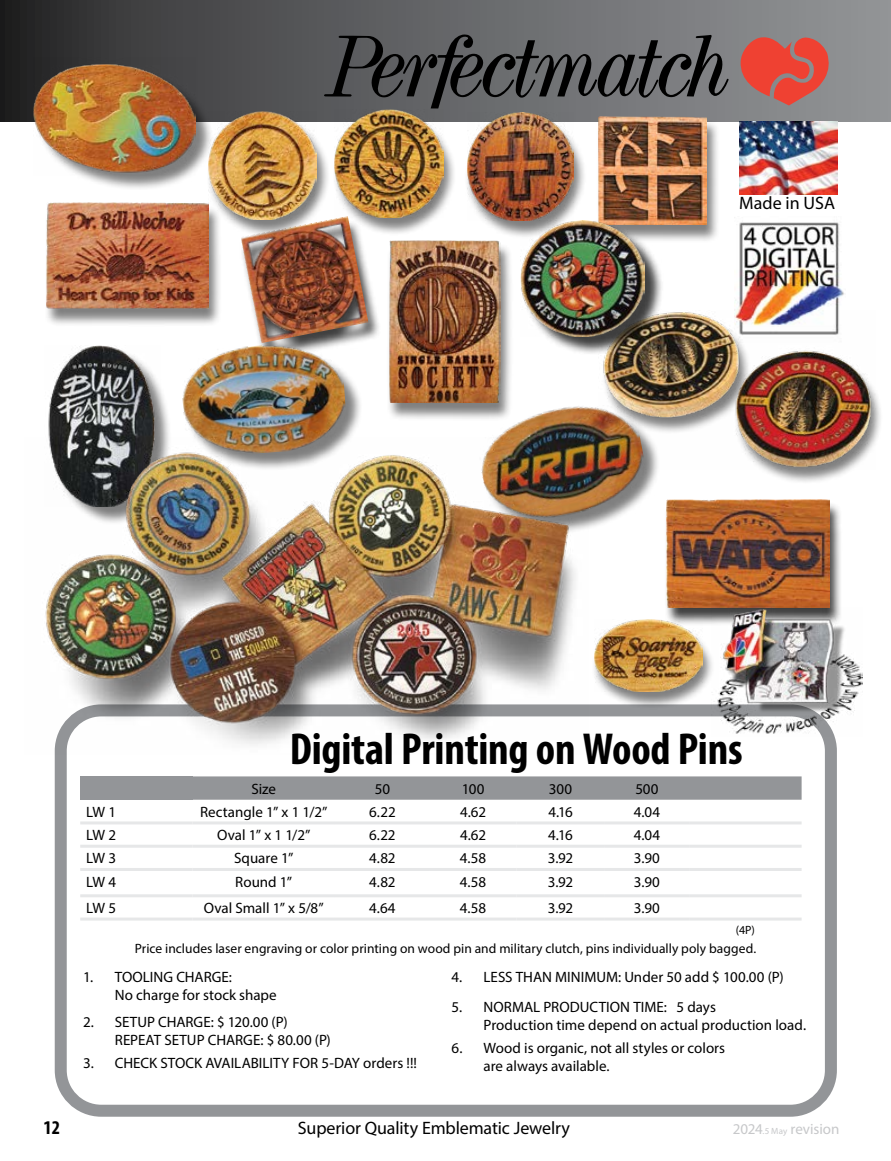
<style>
.page{position:relative;width:891px;height:1161px;background:#fff}
.page>*{position:absolute;margin:0;border:0;box-sizing:border-box;transform-origin:0 0}
.t1{font:700 condensed 45px "Myriad Pro";letter-spacing:-.005em;color:#000}
.t2{font:700 condensed 19.5px "Myriad Pro";color:#000}
.t3{font:18px "Myriad Pro";letter-spacing:-.005em;color:#000}
.t4{font:15px/18px "Myriad Pro";color:#000}
.t5{font:15px "Myriad Pro";letter-spacing:-.005em;color:#c7c8ca}
.t6{font:13.5px "Myriad Pro";letter-spacing:.005em;color:#000}
.t7{font:12px "Myriad Pro";color:#000}
.s1{font-size:9px}
</style>
<div class="page">
<svg style="left:0;top:0;width:891px;height:122px"></svg>
<img style="left:734px;top:222px;width:110px;height:88px">
<img style="left:496px;top:406px;width:157px;height:122px">
<div style="left:51px;top:348px;width:121px;height:176px;background:#000;opacity:.5"></div>
<img style="left:48px;top:346px;width:112px;height:92px">
<svg style="left:740px;top:35px;width:90px;height:71px"></svg>
<svg style="left:323px;top:35px;width:406px;height:74px"></svg>
<div style="left:80px;top:776px;width:113px;height:24px;background:#939598"></div>
<svg style="left:193px;top:776px;width:609px;height:24px"></svg>
<hr style="left:80px;top:821px;width:113px;height:3px;background:#e6e7e8">
<hr style="left:193px;top:821px;width:142px;height:3px;background:#e6e7e8">
<hr style="left:335px;top:821px;width:95px;height:3px;background:#e6e7e8">
<hr style="left:430px;top:821px;width:86px;height:3px;background:#e6e7e8">
<hr style="left:516px;top:821px;width:89px;height:3px;background:#e6e7e8">
<hr style="left:605px;top:821px;width:84px;height:3px;background:#e6e7e8">
<hr style="left:689px;top:821px;width:113px;height:3px;background:#e6e7e8">
<hr style="left:80px;top:845px;width:113px;height:3px;background:#e6e7e8">
<hr style="left:193px;top:845px;width:142px;height:3px;background:#e6e7e8">
<hr style="left:335px;top:845px;width:95px;height:3px;background:#e6e7e8">
<hr style="left:430px;top:845px;width:86px;height:3px;background:#e6e7e8">
<hr style="left:516px;top:845px;width:89px;height:3px;background:#e6e7e8">
<hr style="left:605px;top:845px;width:84px;height:3px;background:#e6e7e8">
<hr style="left:689px;top:845px;width:113px;height:3px;background:#e6e7e8">
<hr style="left:80px;top:868px;width:113px;height:3px;background:#e6e7e8">
<hr style="left:193px;top:868px;width:142px;height:3px;background:#e6e7e8">
<hr style="left:335px;top:868px;width:95px;height:3px;background:#e6e7e8">
<hr style="left:430px;top:868px;width:86px;height:3px;background:#e6e7e8">
<hr style="left:516px;top:868px;width:89px;height:3px;background:#e6e7e8">
<hr style="left:605px;top:868px;width:84px;height:3px;background:#e6e7e8">
<hr style="left:689px;top:868px;width:113px;height:3px;background:#e6e7e8">
<hr style="left:80px;top:894px;width:113px;height:3px;background:#e6e7e8">
<hr style="left:193px;top:894px;width:142px;height:3px;background:#e6e7e8">
<hr style="left:335px;top:894px;width:95px;height:3px;background:#e6e7e8">
<hr style="left:430px;top:894px;width:86px;height:3px;background:#e6e7e8">
<hr style="left:516px;top:894px;width:89px;height:3px;background:#e6e7e8">
<hr style="left:605px;top:894px;width:84px;height:3px;background:#e6e7e8">
<hr style="left:689px;top:894px;width:113px;height:3px;background:#e6e7e8">
<hr style="left:80px;top:918px;width:113px;height:3px;background:#e6e7e8">
<hr style="left:193px;top:918px;width:142px;height:3px;background:#e6e7e8">
<hr style="left:335px;top:918px;width:95px;height:3px;background:#e6e7e8">
<hr style="left:430px;top:918px;width:86px;height:3px;background:#e6e7e8">
<hr style="left:516px;top:918px;width:89px;height:3px;background:#e6e7e8">
<hr style="left:605px;top:918px;width:84px;height:3px;background:#e6e7e8">
<hr style="left:689px;top:918px;width:113px;height:3px;background:#e6e7e8">
<div style="left:55px;top:704px;width:782px;height:413px;border:12px solid #939598;border-radius:41px"></div>
<div style="left:664px;top:502px;width:179px;height:124px;background:#000;opacity:.75"></div>
<img style="left:667px;top:499px;width:162px;height:108px">
<div style="left:464px;top:115px;width:123px;height:124px;background:#000;opacity:.5"></div>
<img style="left:467px;top:112px;width:107px;height:108px">
<div style="left:332px;top:112px;width:125px;height:124px;background:#000;opacity:.5"></div>
<img style="left:335px;top:110px;width:109px;height:108px">
<div style="left:239px;top:220px;width:142px;height:141px;background:#000;opacity:.75"></div>
<img style="left:241px;top:216px;width:127px;height:127px">
<div style="left:206px;top:114px;width:125px;height:123px;background:#000;opacity:.5"></div>
<img style="left:209px;top:111px;width:108px;height:108px">
<div style="left:386px;top:243px;width:127px;height:177px;background:#000;opacity:.5"></div>
<img style="left:389px;top:240px;width:112px;height:162px">
<div style="left:44px;top:205px;width:177px;height:122px;background:#000;opacity:.5"></div>
<img style="left:47px;top:203px;width:162px;height:105px">
<div style="left:591px;top:622px;width:124px;height:88px;background:#000;opacity:.5"></div>
<img style="left:594px;top:620px;width:108px;height:71px">
<img style="left:739px;top:121px;width:98px;height:74px">
<div style="left:601px;top:314px;width:282px;height:170px;background:#000;opacity:.5"></div>
<img style="left:599px;top:310px;width:276px;height:159px">
<img style="left:711px;top:607px;width:152px;height:130px">
<div style="left:596px;top:119px;width:124px;height:124px;background:#000;opacity:.5"></div>
<img style="left:599px;top:116px;width:108px;height:108px">
<img style="left:45px;top:438px;width:543px;height:317px">
<div style="left:523px;top:223px;width:140px;height:132px;background:#000;opacity:.75"></div>
<img style="left:521px;top:220px;width:124px;height:116px">
<div style="left:185px;top:348px;width:178px;height:123px;background:#000;opacity:.5"></div>
<img style="left:179px;top:340px;width:169px;height:118px">
<div style="left:36px;top:66px;width:177px;height:124px;background:#000;opacity:.5"></div>
<img style="left:34px;top:57px;width:162px;height:119px">
<p class="t3" style="left:739px;top:192px;width:97px">Made in USA</p>
<h1 class="t1" style="left:290px;top:721px;width:454px">Digital Printing on Wood Pins</h1>
<p class="t4" style="left:251px;top:779px;width:26px">Size</p>
<p class="t4" style="left:375px;top:779px;width:17px">50</p>
<p class="t4" style="left:462px;top:779px;width:24px">100</p>
<p class="t4" style="left:549px;top:779px;width:25px">300</p>
<p class="t4" style="left:635px;top:779px;width:25px">500</p>
<p class="t4" style="left:86px;top:803px;width:31px">LW 1</p>
<p class="t4" style="left:200px;top:803px;width:129px">Rectangle 1” x 1 1/2”</p>
<p class="t4" style="left:369px;top:803px;width:28px">6.22</p>
<p class="t4" style="left:460px;top:803px;width:27px">4.62</p>
<p class="t4" style="left:548px;top:803px;width:26px">4.16</p>
<p class="t4" style="left:634px;top:803px;width:28px">4.04</p>
<p class="t4" style="left:86px;top:826px;width:31px">LW 2</p>
<p class="t4" style="left:217px;top:826px;width:95px">Oval 1” x 1 1/2”</p>
<p class="t4" style="left:369px;top:826px;width:28px">6.22</p>
<p class="t4" style="left:460px;top:826px;width:27px">4.62</p>
<p class="t4" style="left:548px;top:826px;width:26px">4.16</p>
<p class="t4" style="left:634px;top:826px;width:28px">4.04</p>
<p class="t4" style="left:86px;top:849px;width:31px">LW 3</p>
<p class="t4" style="left:234px;top:849px;width:61px">Square 1”</p>
<p class="t4" style="left:369px;top:849px;width:28px">4.82</p>
<p class="t4" style="left:460px;top:849px;width:28px">4.58</p>
<p class="t4" style="left:548px;top:849px;width:27px">3.92</p>
<p class="t4" style="left:634px;top:849px;width:27px">3.90</p>
<p class="t4" style="left:86px;top:872px;width:31px">LW 4</p>
<p class="t4" style="left:235px;top:872px;width:58px">Round 1”</p>
<p class="t4" style="left:369px;top:872px;width:28px">4.82</p>
<p class="t4" style="left:460px;top:872px;width:28px">4.58</p>
<p class="t4" style="left:548px;top:872px;width:27px">3.92</p>
<p class="t4" style="left:634px;top:872px;width:27px">3.90</p>
<p class="t4" style="left:86px;top:899px;width:31px">LW 5</p>
<p class="t4" style="left:204px;top:899px;width:121px">Oval Small 1” x 5/8”</p>
<p class="t4" style="left:369px;top:899px;width:28px">4.64</p>
<p class="t4" style="left:460px;top:899px;width:28px">4.58</p>
<p class="t4" style="left:548px;top:899px;width:27px">3.92</p>
<p class="t4" style="left:634px;top:899px;width:27px">3.90</p>
<p class="t7" style="left:736px;top:923px;width:20px">(4P)</p>
<p class="t6" style="left:135px;top:940px;width:623px">Price includes laser engraving or color printing on wood pin and military clutch, pins individually poly bagged.</p>
<p class="t4" style="left:115px;top:968px;width:163px;text-indent:-32px">1. TOOLING CHARGE:<br>No charge for stock shape</p>
<p class="t4" style="left:115px;top:1013px;width:218px;text-indent:-32px">2. SETUP CHARGE: $ 120.00 (P)<br>REPEAT SETUP CHARGE: $ 80.00 (P)</p>
<p class="t4" style="left:83px;top:1054px;width:335px">3. CHECK STOCK AVAILABILITY FOR 5-DAY orders !!!</p>
<p class="t4" style="left:452px;top:968px;width:334px">4. LESS THAN MINIMUM: Under 50 add $ 100.00 (P)</p>
<p class="t4" style="left:484px;top:998px;width:324px;text-indent:-32px">5. NORMAL PRODUCTION TIME: 5 days<br>Production time depend on actual production load.</p>
<p class="t4" style="left:484px;top:1039px;width:243px;text-indent:-32px">6. Wood is organic, not all styles or colors are always available.</p>
<h2 class="t2" style="left:44px;top:1115px;width:18px">12</h2>
<p class="t3" style="left:298px;top:1117px;width:273px">Superior Quality Emblematic Jewelry</p>
<p class="t5" style="left:733px;top:1119px;width:108px">2024<span class="s1">.5 May</span> revision</p>
</div>
